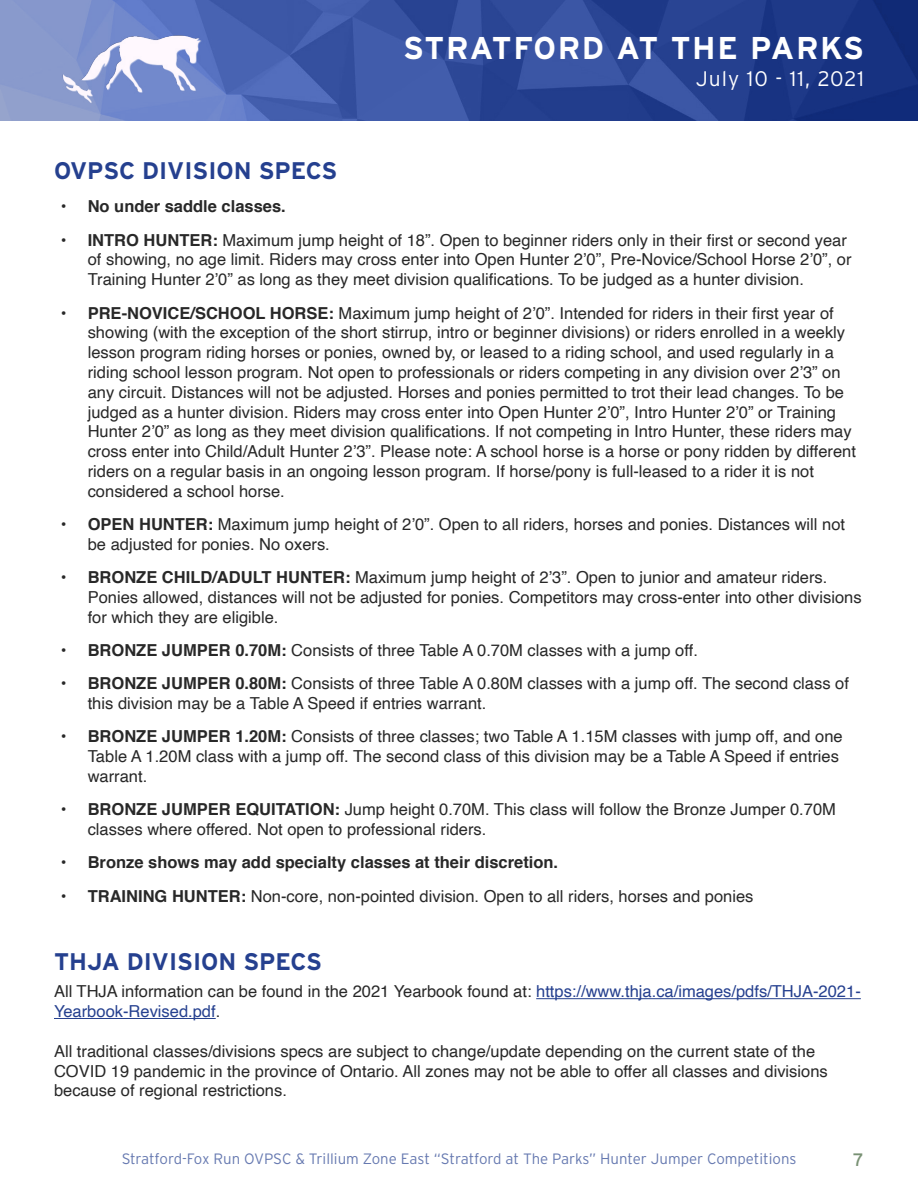
<style>
.page{position:relative;width:918px;height:1188px;background:#fff}
.page>*{position:absolute;margin:0;border:0;box-sizing:border-box;transform-origin:0 0}
.t1{font:700 31.5px "Interstate";letter-spacing:.05em;color:#fff}
.t2{font:700 24px "Interstate";color:#25408f}
.t3{font:300 21px "Interstate";letter-spacing:.05em;color:#fff}
.t4{font:18px "Interstate";color:#3f6238}
.t5{font:16.5px/19.8px "Helvetica";color:#282828}
.t6{font:16.5px/19.8px "Helvetica";color:#25408f}
.t7{font:700 16.5px "Helvetica";color:#282828}
.t8{font:300 15px "Interstate";color:#25408f}
.s1{font-weight:700}
.s2{color:#282828}
</style>
<div class="page">
<svg style="left:0;top:0;width:918px;height:120px;background:#39529f"></svg>
<img style="left:54px;top:27px;width:156px;height:80px">
<hr style="left:536px;top:998px;width:325px;height:1px;background:#25408f">
<hr style="left:54px;top:1018px;width:162px;height:1px;background:#25408f">
<h1 class="t1" style="left:403px;top:31px;width:462px">STRATFORD AT THE PARKS</h1>
<p class="t3" style="left:696px;top:67px;width:170px">July 10 - 11, 2021</p>
<h2 class="t2" style="left:54px;top:157px;width:285px">OVPSC DIVISION SPECS</h2>
<p class="t7" style="left:61px;top:193px;width:227px">• No under saddle classes.</p>
<p class="t5" style="left:88px;top:230px;width:765px;text-indent:-27px"><span class="s1">• INTRO HUNTER:</span> Maximum jump height of 18”. Open to beginner riders only in their first or second year of showing, no age limit. Riders may cross enter into Open Hunter 2’0”, Pre-Novice/School Horse 2’0”, or<br>Training Hunter 2’0” as long as they meet division qualifications. To be judged as a hunter division.</p>
<p class="t5" style="left:88px;top:303px;width:770px;text-indent:-27px"><span class="s1">• PRE-NOVICE/SCHOOL HORSE:</span> Maximum jump height of 2’0”. Intended for riders in their first year of showing (with the exception of the short stirrup, intro or beginner divisions) or riders enrolled in a weekly lesson program riding horses or ponies, owned by, or leased to a riding school, and used regularly in a riding school lesson program. Not open to professionals or riders competing in any division over 2’3” on any circuit. Distances will not be adjusted. Horses and ponies permitted to trot their lead changes. To be judged as a hunter division. Riders may cross enter into Open Hunter 2’0”, Intro Hunter 2’0” or Training Hunter 2’0” as long as they meet division qualifications. If not competing in Intro Hunter, these riders may cross enter into Child/Adult Hunter 2’3”. Please note: A school horse is a horse or pony ridden by different riders on a regular basis in an ongoing lesson program. If horse/pony is full-leased to a rider it is not considered a school horse.</p>
<p class="t5" style="left:88px;top:515px;width:759px;text-indent:-27px"><span class="s1">• OPEN HUNTER:</span> Maximum jump height of 2’0”. Open to all riders, horses and ponies. Distances will not be adjusted for ponies. No oxers.</p>
<p class="t5" style="left:88px;top:568px;width:775px;text-indent:-27px"><span class="s1">• BRONZE CHILD/ADULT HUNTER:</span> Maximum jump height of 2’3”. Open to junior and amateur riders.<br>Ponies allowed, distances will not be adjusted for ponies. Competitors may cross-enter into other divisions for which they are eligible.</p>
<p class="t5" style="left:61px;top:641px;width:639px"><span class="s1">• BRONZE JUMPER 0.70M:</span> Consists of three Table A 0.70M classes with a jump off.</p>
<p class="t5" style="left:88px;top:674px;width:763px;text-indent:-27px"><span class="s1">• BRONZE JUMPER 0.80M:</span> Consists of three Table A 0.80M classes with a jump off. The second class of this division may be a Table A Speed if entries warrant.</p>
<p class="t5" style="left:88px;top:727px;width:757px;text-indent:-27px"><span class="s1">• BRONZE JUMPER 1.20M:</span> Consists of three classes; two Table A 1.15M classes with jump off, and one<br>Table A 1.20M class with a jump off. The second class of this division may be a Table A Speed if entries warrant.</p>
<p class="t5" style="left:88px;top:800px;width:750px;text-indent:-27px"><span class="s1">• BRONZE JUMPER EQUITATION:</span> Jump height 0.70M. This class will follow the Bronze Jumper 0.70M classes where offered. Not open to professional riders.</p>
<p class="t7" style="left:61px;top:849px;width:499px">• Bronze shows may add specialty classes at their discretion.</p>
<p class="t5" style="left:61px;top:887px;width:694px"><span class="s1">• TRAINING HUNTER:</span> Non-core, non-pointed division. Open to all riders, horses and ponies</p>
<h2 class="t2" style="left:54px;top:948px;width:269px">THJA DIVISION SPECS</h2>
<p class="t6" style="left:54px;top:982px;width:808px"><span class="s2">All THJA information can be found in the 2021 Yearbook found at:</span> https://www.thja.ca/images/pdfs/THJA-2021-<br>Yearbook-Revised.pdf<span class="s2">.</span></p>
<p class="t5" style="left:54px;top:1042px;width:775px">All traditional classes/divisions specs are subject to change/update depending on the current state of the<br>COVID 19 pandemic in the province of Ontario. All zones may not be able to offer all classes and divisions because of regional restrictions.</p>
<p class="t8" style="left:121px;top:1150px;width:677px">Stratford-Fox Run OVPSC &amp; Trillium Zone East “Stratford at The Parks” Hunter Jumper Competitions</p>
<p class="t4" style="left:853px;top:1150px;width:12px">7</p>
</div>
